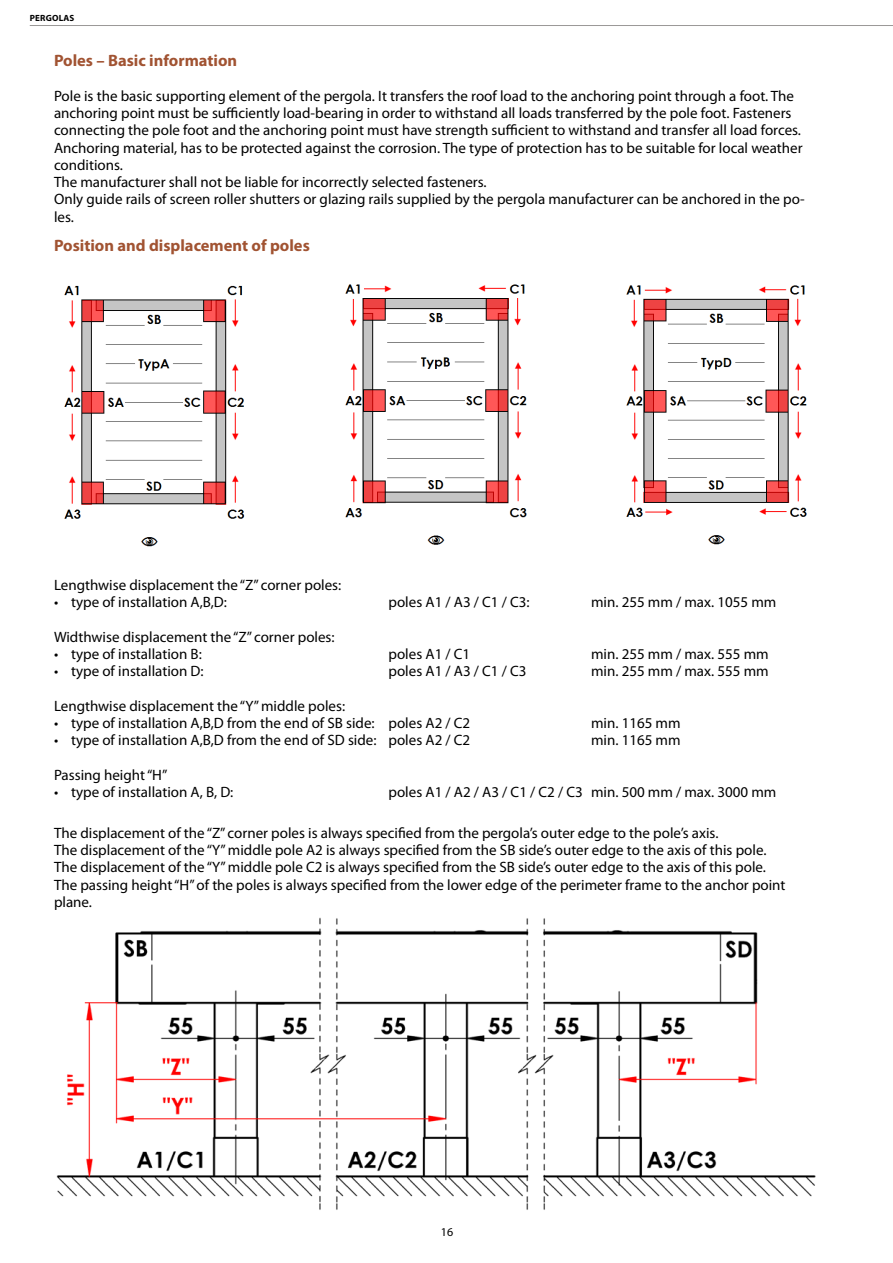
<style>
.page{position:relative;width:893px;height:1263px;background:#fff}
.page>*{position:absolute;margin:0;border:0;box-sizing:border-box;transform-origin:0 0}
.t1{font:700 16.5px "Myriad Pro";color:#a15332}
.t2{font:15px/17.2px "Myriad Pro";color:#000}
.t3{font:12px "Myriad Pro";color:#000}
.t4{font:700 9px "Myriad Pro";letter-spacing:.02em;color:#000}
</style>
<div class="page">
<hr style="left:30px;top:25px;width:863px;height:1px;background:#9b9998">
<img style="left:64px;top:285px;width:181px;height:262px">
<img style="left:345px;top:284px;width:182px;height:261px">
<img style="left:626px;top:285px;width:181px;height:260px">
<img style="left:56px;top:917px;width:760px;height:293px">
<p class="t4" style="left:30px;top:12px;width:46px">PERGOLAS</p>
<p class="t1" style="left:54px;top:50px;width:185px">Poles – Basic information</p>
<p class="t2" style="left:54px;top:87px;width:752px">Pole is the basic supporting element of the pergola. It transfers the roof load to the anchoring point through a foot. The anchoring point must be sufficiently load-bearing in order to withstand all loads transferred by the pole foot. Fasteners connecting the pole foot and the anchoring point must have strength sufficient to withstand and transfer all load forces.<br>Anchoring material, has to be protected against the corrosion. The type of protection has to be suitable for local weather conditions.<br>The manufacturer shall not be liable for incorrectly selected fasteners.<br>Only guide rails of screen roller shutters or glazing rails supplied by the pergola manufacturer can be anchored in the po&shy;les.</p>
<p class="t1" style="left:54px;top:235px;width:257px">Position and displacement of poles</p>
<p class="t2" style="left:54px;top:576px;width:289px">Lengthwise displacement the “Z” corner poles:</p>
<p class="t2" style="left:54px;top:593px;width:175px">• type of installation A,B,D:</p>
<p class="t2" style="left:388px;top:593px;width:143px">poles A1 / A3 / C1 / C3:</p>
<p class="t2" style="left:591px;top:593px;width:187px">min. 255 mm / max. 1055 mm</p>
<p class="t2" style="left:54px;top:628px;width:282px">Widthwise displacement the “Z” corner poles:</p>
<p class="t2" style="left:54px;top:645px;width:149px">• type of installation B:</p>
<p class="t2" style="left:389px;top:645px;width:83px">poles A1 / C1</p>
<p class="t2" style="left:591px;top:645px;width:179px">min. 255 mm / max. 555 mm</p>
<p class="t2" style="left:54px;top:662px;width:151px">• type of installation D:</p>
<p class="t2" style="left:389px;top:662px;width:139px">poles A1 / A3 / C1 / C3</p>
<p class="t2" style="left:591px;top:662px;width:179px">min. 255 mm / max. 555 mm</p>
<p class="t2" style="left:54px;top:697px;width:293px">Lengthwise displacement the “Y” middle poles:</p>
<p class="t2" style="left:54px;top:714px;width:418px">• type of installation A,B,D from the end of SB side: poles A2 / C2</p>
<p class="t2" style="left:591px;top:714px;width:91px">min. 1165 mm</p>
<p class="t2" style="left:54px;top:731px;width:418px">• type of installation A,B,D from the end of SD side: poles A2 / C2</p>
<p class="t2" style="left:591px;top:731px;width:91px">min. 1165 mm</p>
<p class="t2" style="left:54px;top:766px;width:115px">Passing height “H”</p>
<p class="t2" style="left:54px;top:783px;width:181px">• type of installation A, B, D:</p>
<p class="t2" style="left:389px;top:783px;width:389px">poles A1 / A2 / A3 / C1 / C2 / C3 min. 500 mm / max. 3000 mm</p>
<p class="t2" style="left:54px;top:824px;width:733px">The displacement of the “Z” corner poles is always specified from the pergola’s outer edge to the pole’s axis.<br>The displacement of the “Y” middle pole A2 is always specified from the SB side’s outer edge to the axis of this pole.<br>The displacement of the “Y” middle pole C2 is always specified from the SB side’s outer edge to the axis of this pole.<br>The passing height “H” of the poles is always specified from the lower edge of the perimeter frame to the anchor point plane.</p>
<p class="t3" style="left:441px;top:1225px;width:14px">16</p>
</div>
